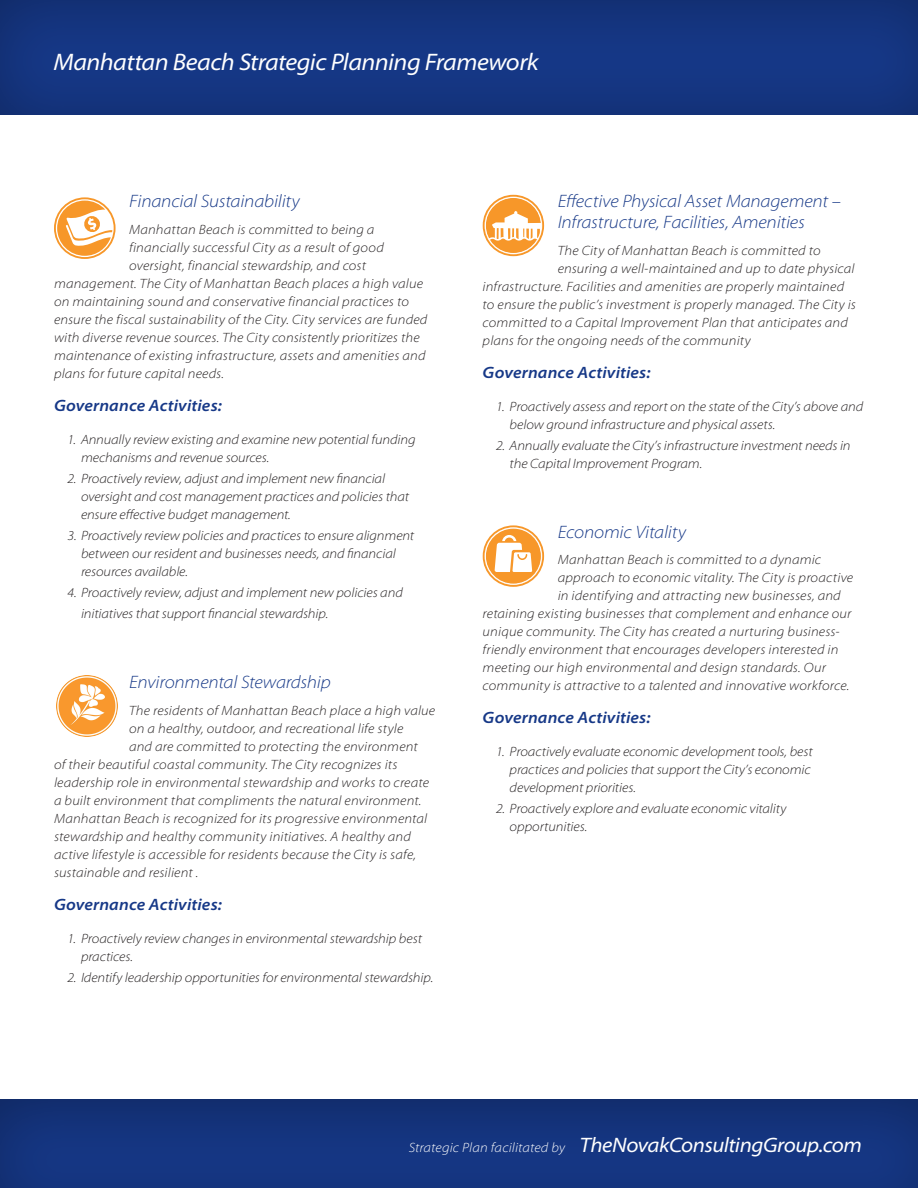
<style>
.page{position:relative;width:918px;height:1188px;background:#fff}
.page>*{position:absolute;margin:0;border:0;box-sizing:border-box;transform-origin:0 0}
.t1{font:italic semi-expanded 24px "Myriad Pro";letter-spacing:-.025em;color:#fff}
.t2{font:italic semi-expanded 21px "Myriad Pro";letter-spacing:-.02em;color:#fff}
.t3{font:italic 300 semi-expanded 18px/21px "Myriad Pro";letter-spacing:-.01em;color:#163887}
.t4{font:italic 600 semi-expanded 16.5px "Myriad Pro";letter-spacing:.005em;color:#163887}
.t5{font:italic 300 semi-expanded 13.5px/18px "Myriad Pro";letter-spacing:.01em;color:#231f20}
.t6{font:italic 300 semi-expanded 13.5px "Myriad Pro";letter-spacing:.015em;color:#fff}
</style>
<div class="page">
<div style="left:0;top:1090px;width:918px;height:98px;background:#231f20;opacity:.35"></div>
<div style="left:0;top:0;width:918px;height:116px;background:#153580"></div>
<svg style="left:54px;top:197px;width:62px;height:62px"></svg>
<div style="left:485px;top:197px;width:56px;height:56px;background:#f79729;border-radius:50%"></div>
<div style="left:483px;top:195px;width:61px;height:61px;border:2px solid #f79729;border-radius:50%"></div>
<svg style="left:488px;top:211px;width:54px;height:30px"></svg>
<div style="left:485px;top:528px;width:56px;height:56px;background:#f79729;border-radius:50%"></div>
<div style="left:485px;top:528px;width:57px;height:57px;border:1px solid #fff;border-radius:50%"></div>
<div style="left:483px;top:525px;width:61px;height:62px;border:2px solid #f79729;border-radius:50%"></div>
<svg style="left:495px;top:535px;width:37px;height:37px"></svg>
<img style="left:57px;top:675px;width:61px;height:61px">
<h1 class="t1" style="left:54px;top:49px;width:487px">Manhattan Beach Strategic Planning Framework</h1>
<h3 class="t3" style="left:129px;top:191px;width:172px">Financial Sustainability</h3>
<p class="t5" style="left:129px;top:221px;width:247px">Manhattan Beach is committed to being a</p>
<p class="t5" style="left:129px;top:239px;width:256px">financially successful City as a result of good</p>
<p class="t5" style="left:129px;top:257px;width:239px">oversight, financial stewardship, and cost</p>
<p class="t5" style="left:54px;top:275px;width:371px">management. The City of Manhattan Beach places a high value</p>
<p class="t5" style="left:54px;top:293px;width:356px">on maintaining sound and conservative financial practices to</p>
<p class="t5" style="left:54px;top:311px;width:375px">ensure the fiscal sustainability of the City. City services are funded</p>
<p class="t5" style="left:54px;top:329px;width:367px">with diverse revenue sources. The City consistently prioritizes the</p>
<p class="t5" style="left:54px;top:347px;width:373px">maintenance of existing infrastructure, assets and amenities and</p>
<p class="t5" style="left:54px;top:365px;width:172px">plans for future capital needs.</p>
<p class="t4" style="left:54px;top:396px;width:169px">Governance Activities:</p>
<p class="t5" style="left:81px;top:431px;width:336px;text-indent:-14px">1. Annually review existing and examine new potential funding mechanisms and revenue sources.</p>
<p class="t5" style="left:81px;top:470px;width:330px;text-indent:-14px">2. Proactively review, adjust and implement new financial oversight and cost management practices and policies that ensure effective budget management.</p>
<p class="t5" style="left:81px;top:527px;width:335px;text-indent:-14px">3. Proactively review policies and practices to ensure alignment between our resident and businesses needs, and financial resources available.</p>
<p class="t5" style="left:81px;top:583px;width:323px;line-height:21px;text-indent:-14px">4. Proactively review, adjust and implement new policies and initiatives that support financial stewardship.</p>
<h3 class="t3" style="left:129px;top:672px;width:203px">Environmental Stewardship</h3>
<p class="t5" style="left:129px;top:702px;width:308px">The residents of Manhattan Beach place a high value</p>
<p class="t5" style="left:129px;top:720px;width:276px">on a healthy, outdoor, and recreational life style</p>
<p class="t5" style="left:129px;top:738px;width:290px">and are committed to protecting the environment</p>
<p class="t5" style="left:54px;top:756px;width:345px">of their beautiful coastal community. The City recognizes its</p>
<p class="t5" style="left:54px;top:774px;width:376px">leadership role in environmental stewardship and works to create</p>
<p class="t5" style="left:54px;top:792px;width:369px">a built environment that compliments the natural environment.</p>
<p class="t5" style="left:54px;top:810px;width:375px">Manhattan Beach is recognized for its progressive environmental</p>
<p class="t5" style="left:54px;top:828px;width:358px">stewardship and healthy community initiatives. A healthy and</p>
<p class="t5" style="left:54px;top:846px;width:363px">active lifestyle is accessible for residents because the City is safe,</p>
<p class="t5" style="left:54px;top:864px;width:146px">sustainable and resilient .</p>
<p class="t4" style="left:54px;top:895px;width:169px">Governance Activities:</p>
<p class="t5" style="left:81px;top:930px;width:342px;text-indent:-14px">1. Proactively review changes in environmental stewardship best practices.</p>
<p class="t5" style="left:68px;top:969px;width:367px">2. Identify leadership opportunities for environmental stewardship.</p>
<h3 class="t3" style="left:558px;top:191px;width:285px">Effective Physical Asset Management –<br>Infrastructure, Facilities, Amenities</h3>
<p class="t5" style="left:558px;top:242px;width:265px">The City of Manhattan Beach is committed to</p>
<p class="t5" style="left:558px;top:260px;width:298px">ensuring a well-maintained and up to date physical</p>
<p class="t5" style="left:483px;top:278px;width:363px">infrastructure. Facilities and amenities are properly maintained</p>
<p class="t5" style="left:483px;top:296px;width:375px">to ensure the public’s investment is properly managed. The City is</p>
<p class="t5" style="left:483px;top:314px;width:367px">committed to a Capital Improvement Plan that anticipates and</p>
<p class="t5" style="left:483px;top:332px;width:270px">plans for the ongoing needs of the community</p>
<p class="t4" style="left:483px;top:363px;width:169px">Governance Activities:</p>
<p class="t5" style="left:510px;top:398px;width:355px;text-indent:-14px">1. Proactively assess and report on the state of the City’s above and below ground infrastructure and physical assets.</p>
<p class="t5" style="left:510px;top:437px;width:342px;text-indent:-14px">2. Annually evaluate the City’s infrastructure investment needs in the Capital Improvement Program.</p>
<h3 class="t3" style="left:558px;top:522px;width:130px">Economic Vitality</h3>
<p class="t5" style="left:558px;top:551px;width:265px">Manhattan Beach is committed to a dynamic</p>
<p class="t5" style="left:558px;top:569px;width:297px">approach to economic vitality. The City is proactive</p>
<p class="t5" style="left:558px;top:587px;width:285px">in identifying and attracting new businesses, and</p>
<p class="t5" style="left:483px;top:605px;width:370px">retaining existing businesses that complement and enhance our</p>
<p class="t5" style="left:483px;top:623px;width:358px">unique community. The City has created a nurturing business-</p>
<p class="t5" style="left:483px;top:641px;width:357px">friendly environment that encourages developers interested in</p>
<p class="t5" style="left:483px;top:659px;width:345px">meeting our high environmental and design standards. Our</p>
<p class="t5" style="left:483px;top:677px;width:368px">community is attractive to a talented and innovative workforce.</p>
<p class="t4" style="left:483px;top:709px;width:169px">Governance Activities:</p>
<p class="t5" style="left:510px;top:743px;width:305px;text-indent:-14px">1. Proactively evaluate economic development tools, best practices and policies that support the City’s economic development priorities.</p>
<p class="t5" style="left:510px;top:800px;width:278px;text-indent:-14px">2. Proactively explore and evaluate economic vitality opportunities.</p>
<p class="t6" style="left:409px;top:1141px;width:158px">Strategic Plan facilitated by</p>
<h2 class="t2" style="left:580px;top:1134px;width:284px">TheNovakConsultingGroup.com</h2>
</div>
